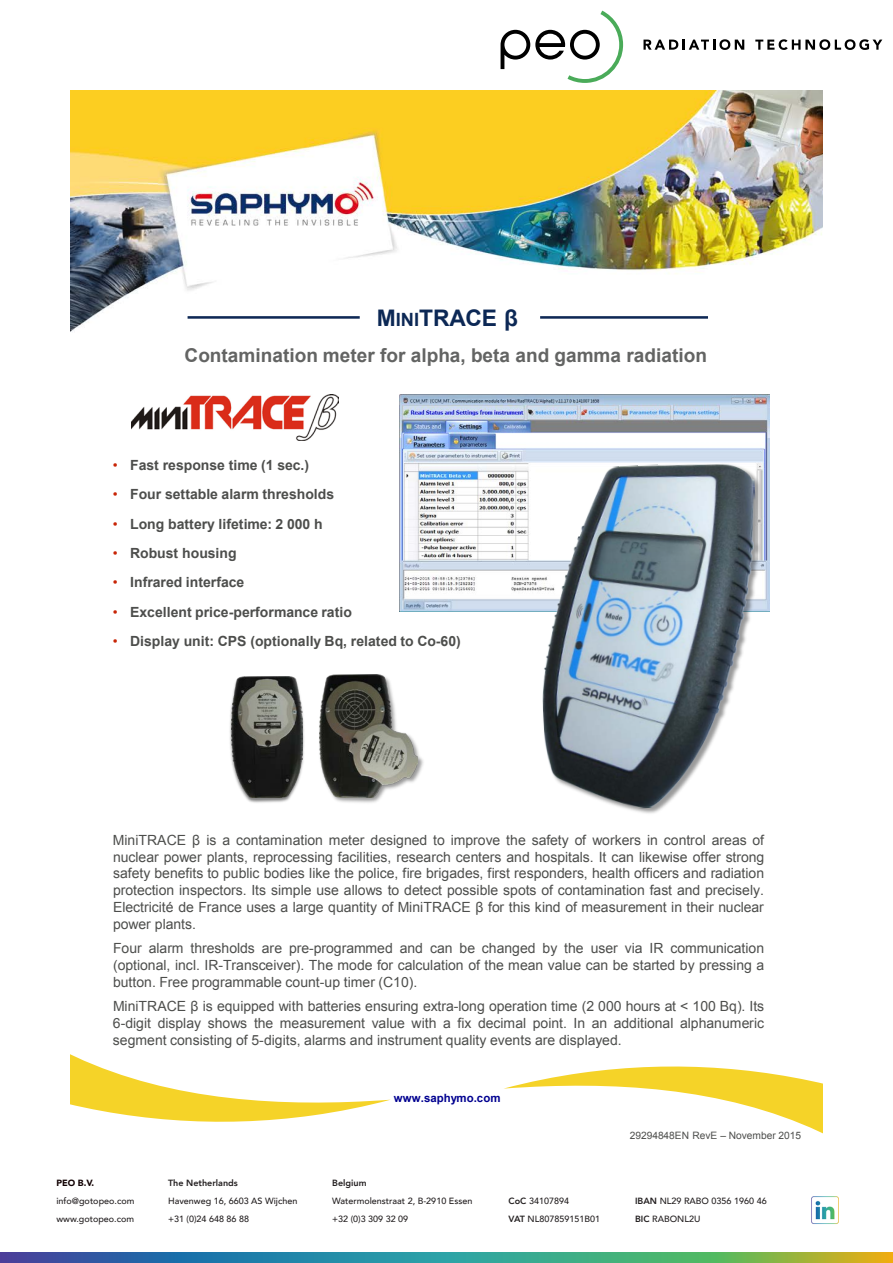
<style>
.page{position:relative;width:893px;height:1263px;background:#fff}
.page>*{position:absolute;margin:0;border:0;box-sizing:border-box;transform-origin:0 0}
.t1{font:700 22.8px "Arial";color:#0c2855}
.t2{font:700 19.05px "Arial";color:#636463}
.t3{font:13.95px/16.8px "Arial";color:#4d4e4c;text-align:justify}
.t4{font:700 13.95px "Arial";color:#4d4e4c}
.t5{font:700 11.4px "Arial";letter-spacing:.005em;color:#000090}
.t6{font:10.2px "Arial";letter-spacing:-.005em;color:#4d4e4c}
.t7{font:500 9px "Avenir";color:#231f20}
.t8{font:800 9px "Avenir";color:#231f20}
.t9{font:900 9px "Avenir";color:#110002}
.s1{font-size:18.3px}
.s2{font-weight:400;color:#c82506}
.s3{font-weight:800}
</style>
<div class="page">
<img style="left:0;top:1252px;width:893px;height:11px">
<img style="left:811px;top:1196px;width:28px;height:28px">
<img style="left:71px;top:90px;width:751px;height:367px">
<svg style="left:71px;top:1054px;width:320px;height:68px"></svg>
<svg style="left:504px;top:1066px;width:318px;height:67px"></svg>
<img style="left:399px;top:395px;width:370px;height:217px">
<hr style="left:188px;top:316px;width:172px;height:3px;background:#0e2855">
<hr style="left:540px;top:316px;width:168px;height:3px;background:#0e2855">
<img style="left:131px;top:395px;width:208px;height:45px">
<img style="left:530px;top:459px;width:240px;height:354px">
<img style="left:332px;top:674px;width:92px;height:129px">
<img style="left:319px;top:675px;width:99px;height:123px">
<img style="left:229px;top:676px;width:76px;height:127px">
<img style="left:231px;top:677px;width:72px;height:121px">
<svg style="left:643px;top:39px;width:101px;height:11px"></svg>
<svg style="left:755px;top:39px;width:127px;height:11px"></svg>
<svg style="left:501px;top:11px;width:122px;height:72px"></svg>
<p class="t1" style="left:377px;top:303px;width:143px">M<span class="s1">INI</span>TRACE β</p>
<p class="t2" style="left:185px;top:343px;width:524px">Contamination meter for alpha, beta and gamma radiation</p>
<p class="t4" style="left:113px;top:456px;width:198px"><span class="s2">•</span> Fast response time (1 sec.)</p>
<p class="t4" style="left:113px;top:485px;width:223px"><span class="s2">•</span> Four settable alarm thresholds</p>
<p class="t4" style="left:113px;top:515px;width:211px"><span class="s2">•</span> Long battery lifetime: 2 000 h</p>
<p class="t4" style="left:113px;top:544px;width:125px"><span class="s2">•</span> Robust housing</p>
<p class="t4" style="left:113px;top:573px;width:133px"><span class="s2">•</span> Infrared interface</p>
<p class="t4" style="left:113px;top:603px;width:240px"><span class="s2">•</span> Excellent price-performance ratio</p>
<p class="t4" style="left:113px;top:632px;width:349px"><span class="s2">•</span> Display unit: CPS (optionally Bq, related to Co-60)</p>
<p class="t3" style="left:113px;top:832px;width:653px">MiniTRACE β is a contamination meter designed to improve the safety of workers in control areas of nuclear power plants, reprocessing facilities, research centers and hospitals. It can likewise offer strong safety benefits to public bodies like the police, fire brigades, first responders, health officers and radiation protection inspectors. Its simple use allows to detect possible spots of contamination fast and precisely.<br>Electricité de France uses a large quantity of MiniTRACE β for this kind of measurement in their nuclear power plants.</p>
<p class="t3" style="left:113px;top:940px;width:653px">Four alarm thresholds are pre-programmed and can be changed by the user via IR communication (optional, incl. IR-Transceiver). The mode for calculation of the mean value can be started by pressing a button. Free programmable count-up timer (C10).</p>
<p class="t3" style="left:113px;top:998px;width:653px">MiniTRACE β is equipped with batteries ensuring extra-long operation time (2 000 hours at &lt; 100 Bq). Its 6-digit display shows the measurement value with a fix decimal point. In an additional alphanumeric segment consisting of 5-digits, alarms and instrument quality events are displayed.</p>
<p class="t9" style="left:56px;top:1175px;width:39px">PEO B.V.</p>
<p class="t7" style="left:56px;top:1193px;width:79px">info@gotopeo.com</p>
<p class="t7" style="left:56px;top:1211px;width:79px">www.gotopeo.com</p>
<p class="t8" style="left:168px;top:1176px;width:71px">The Netherlands</p>
<p class="t7" style="left:168px;top:1193px;width:131px">Havenweg 16, 6603 AS Wijchen</p>
<p class="t7" style="left:168px;top:1211px;width:83px">+31 (0)24 648 86 88</p>
<p class="t5" style="left:394px;top:1090px;width:108px">www.saphymo.com</p>
<p class="t8" style="left:332px;top:1176px;width:36px">Belgium</p>
<p class="t7" style="left:332px;top:1193px;width:142px">Watermolenstraat 2, B-2910 Essen</p>
<p class="t7" style="left:332px;top:1211px;width:78px">+32 (0)3 309 32 09</p>
<p class="t7" style="left:509px;top:1193px;width:62px"><span class="s3">CoC</span> 34107894</p>
<p class="t7" style="left:509px;top:1211px;width:93px"><span class="s3">VAT</span> NL807859151B01</p>
<p class="t6" style="left:630px;top:1128px;width:173px">29294848EN RevE – November 2015</p>
<p class="t7" style="left:635px;top:1193px;width:133px"><span class="s3">IBAN</span> NL29 RABO 0356 1960 46</p>
<p class="t7" style="left:635px;top:1211px;width:67px"><span class="s3">BIC</span> RABONL2U</p>
</div>
